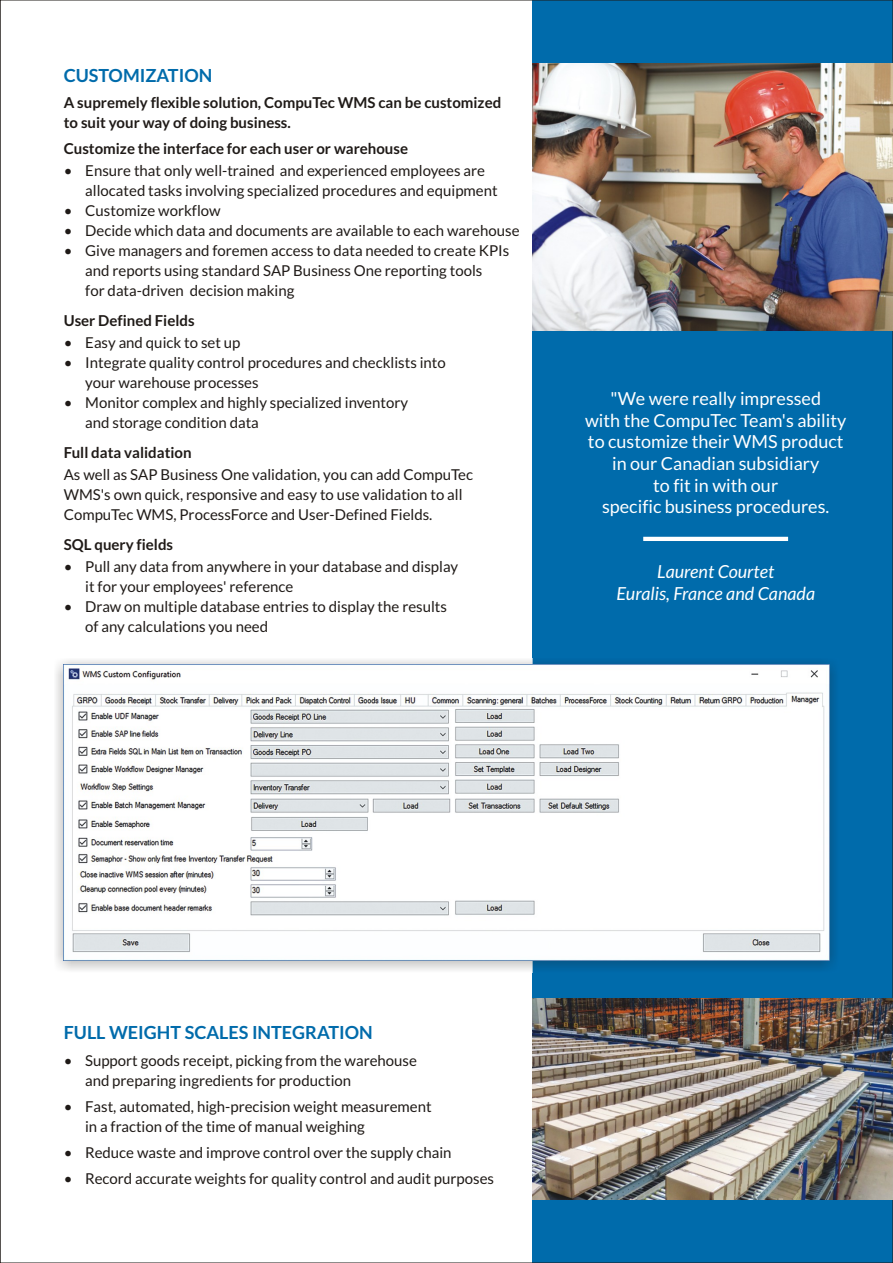
<style>
.page{position:relative;width:893px;height:1263px;background:#fff}
.page>*{position:absolute;margin:0;border:0;box-sizing:border-box;transform-origin:0 0}
.t1{font:18px/21.6px "Lato";color:#fff;text-align:center}
.t2{font:700 18px "Lato";color:#006bab}
.t3{font:italic 18px/21.6px "Lato";color:#fff;text-align:center}
.t4{font:15px/20px "Lato";color:#1f1a17}
.t5{font:700 15px/20px "Lato";color:#1f1a17}
</style>
<div class="page">
<div style="left:532px;top:2px;width:359px;height:1259px;background:#006bab"></div>
<img style="left:532px;top:64px;width:361px;height:266px">
<img style="left:532px;top:998px;width:361px;height:201px">
<hr style="left:643px;top:537px;width:145px;height:4px;background:#fff">
<img style="left:56px;top:659px;width:782px;height:314px">
<img style="left:64px;top:664px;width:765px;height:297px">
<p class="t2" style="left:64px;top:67px;width:150px">CUSTOMIZATION</p>
<p class="t5" style="left:64px;top:94px;width:439px">A supremely flexible solution, CompuTec WMS can be customized to suit your way of doing business.</p>
<p class="t5" style="left:64px;top:140px;width:346px">Customize the interface for each user or warehouse</p>
<p class="t4" style="left:85px;top:162px;width:414px;text-indent:-22px">• Ensure that only well-trained and experienced employees are allocated tasks involving specialized procedures and equipment</p>
<p class="t4" style="left:64px;top:202px;width:158px">• Customize workflow</p>
<p class="t4" style="left:64px;top:222px;width:457px">• Decide which data and documents are available to each warehouse</p>
<p class="t4" style="left:85px;top:242px;width:425px;text-indent:-22px">• Give managers and foremen access to data needed to create KPIs and reports using standard SAP Business One reporting tools<br>for data-driven decision making</p>
<p class="t5" style="left:64px;top:311px;width:132px">User Defined Fields</p>
<p class="t4" style="left:64px;top:333px;width:178px">• Easy and quick to set up</p>
<p class="t4" style="left:85px;top:353px;width:362px;text-indent:-22px">• Integrate quality control procedures and checklists into your warehouse processes</p>
<p class="t4" style="left:85px;top:393px;width:324px;text-indent:-22px">• Monitor complex and highly specialized inventory and storage condition data</p>
<p class="t5" style="left:64px;top:443px;width:129px">Full data validation</p>
<p class="t4" style="left:64px;top:465px;width:411px">As well as SAP Business One validation, you can add CompuTec<br>WMS's own quick, responsive and easy to use validation to all<br>CompuTec WMS, ProcessForce and User-Defined Fields.</p>
<p class="t5" style="left:64px;top:535px;width:111px">SQL query fields</p>
<p class="t4" style="left:85px;top:557px;width:374px;text-indent:-22px">• Pull any data from anywhere in your database and display it for your employees' reference</p>
<p class="t4" style="left:85px;top:597px;width:363px;text-indent:-22px">• Draw on multiple database entries to display the results of any calculations you need</p>
<p class="t1" style="left:585px;top:389px;width:263px">"We were really impressed<br>with the CompuTec Team's ability to customize their WMS product in our Canadian subsidiary<br>to fit in with our<br>specific business procedures.</p>
<p class="t3" style="left:616px;top:562px;width:200px">Laurent Courtet<br>Euralis, France and Canada</p>
<p class="t2" style="left:64px;top:1025px;width:311px">FULL WEIGHT SCALES INTEGRATION</p>
<p class="t4" style="left:85px;top:1051px;width:333px;text-indent:-21px">• Support goods receipt, picking from the warehouse and preparing ingredients for production</p>
<p class="t4" style="left:85px;top:1097px;width:348px;text-indent:-21px">• Fast, automated, high-precision weight measurement in a fraction of the time of manual weighing</p>
<p class="t4" style="left:64px;top:1143px;width:389px">• Reduce waste and improve control over the supply chain</p>
<p class="t4" style="left:64px;top:1169px;width:432px">• Record accurate weights for quality control and audit purposes</p>
</div>
